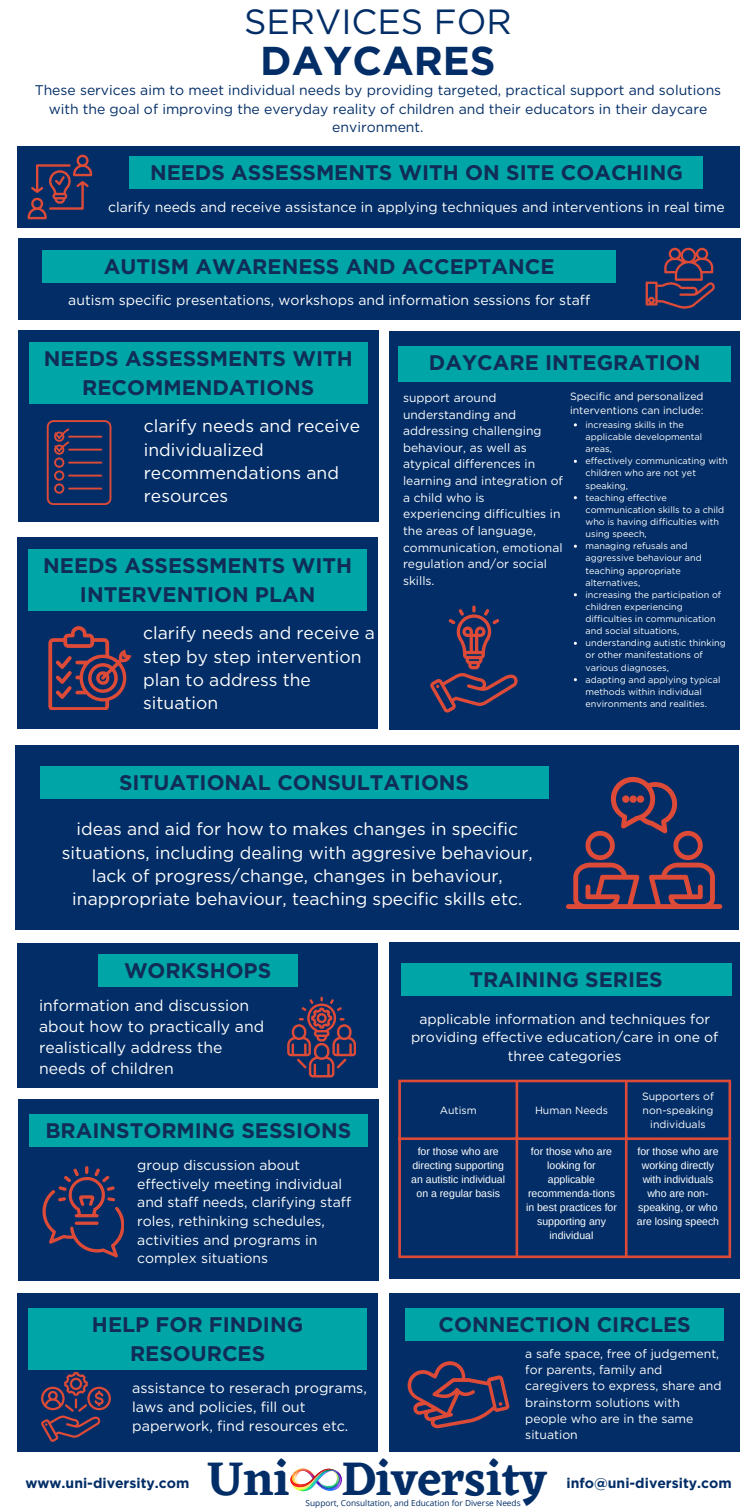
<style>
.page{position:relative;width:756px;height:1512px;background:#fff}
.page>*{position:absolute;margin:0;border:0;box-sizing:border-box;transform-origin:0 0}
.t1{font:600 48.65px "Eczar";color:#022d66}
.t2{font:700 40.25px "Gotham";color:#022d66}
.t3{font:35px "Gotham";color:#022d66}
.t4{font:700 21px/28.7px "Gotham";color:#102c57;text-align:center}
.t5{font:17.5px/23.4px "Gotham";color:#fff}
.t6{font:15.75px/21px "Gotham";color:#fff}
.t7{font:14.35px/19.2px "Gotham";color:#fff}
.t8{font:14px/18.6px "Gotham";color:#fff;text-align:center}
.t9{font:14px/18.6px "Gotham";color:#022d66;text-align:center}
.t10{font:700 14px "Gotham";color:#022d66}
.t11{font:12.25px/16.8px "Gotham";color:#fff}
.t12{font:10.5px/14px "Arimo";color:#fff;text-align:center}
.t13{font:10.5px/14px "Gotham";color:#fff;text-align:center}
.t14{font:9.1px/12.2px "Gotham";color:#fff}
.t15{font:8.4px "Open Sans";color:#022d66}
</style>
<div class="page">
<div style="left:389px;top:943px;width:351px;height:336px;background:#022d66"></div>
<div style="left:401px;top:964px;width:330px;height:32px;background:#00a5a7"></div>
<hr style="left:398px;top:1082px;width:3px;height:173px;background:#dd4b38">
<hr style="left:516px;top:1082px;width:2px;height:173px;background:#dd4b38">
<hr style="left:625px;top:1082px;width:3px;height:173px;background:#dd4b38">
<hr style="left:729px;top:1082px;width:2px;height:173px;background:#dd4b38">
<hr style="left:398px;top:1080px;width:333px;height:2px;background:#dd4b38">
<hr style="left:398px;top:1137px;width:333px;height:3px;background:#dd4b38">
<hr style="left:398px;top:1255px;width:333px;height:3px;background:#dd4b38">
<svg style="left:290px;top:1468px;width:52px;height:24px"></svg>
<div style="left:17px;top:538px;width:361px;height:191px;background:#022d66"></div>
<div style="left:28px;top:549px;width:339px;height:61px;background:#00a5a7"></div>
<svg style="left:48px;top:626px;width:83px;height:84px"></svg>
<div style="left:16px;top:745px;width:723px;height:184px;background:#022d66"></div>
<div style="left:40px;top:766px;width:509px;height:32px;background:#00a5a7"></div>
<svg style="left:566px;top:777px;width:156px;height:132px"></svg>
<div style="left:18px;top:331px;width:361px;height:191px;background:#022d66"></div>
<div style="left:29px;top:342px;width:339px;height:61px;background:#00a5a7"></div>
<svg style="left:47px;top:420px;width:64px;height:84px"></svg>
<div style="left:17px;top:943px;width:361px;height:145px;background:#022d66"></div>
<div style="left:98px;top:954px;width:199px;height:32px;background:#00a5a7"></div>
<svg style="left:287px;top:997px;width:68px;height:80px"></svg>
<div style="left:17px;top:1293px;width:361px;height:159px;background:#022d66"></div>
<div style="left:28px;top:1308px;width:339px;height:61px;background:#00a5a7"></div>
<svg style="left:41px;top:1372px;width:70px;height:70px"></svg>
<div style="left:389px;top:1293px;width:351px;height:159px;background:#022d66"></div>
<div style="left:405px;top:1308px;width:319px;height:33px;background:#00a5a7"></div>
<svg style="left:407px;top:1361px;width:103px;height:67px"></svg>
<div style="left:18px;top:1100px;width:361px;height:181px;background:#022d66"></div>
<div style="left:29px;top:1115px;width:339px;height:32px;background:#00a5a7"></div>
<svg style="left:43px;top:1166px;width:81px;height:91px"></svg>
<div style="left:18px;top:238px;width:723px;height:82px;background:#022d66"></div>
<div style="left:42px;top:250px;width:574px;height:32px;background:#00a5a7"></div>
<svg style="left:646px;top:248px;width:69px;height:60px"></svg>
<div style="left:389px;top:331px;width:351px;height:398px;background:#022d66"></div>
<div style="left:398px;top:347px;width:333px;height:35px;background:#00a5a7"></div>
<svg style="left:430px;top:605px;width:88px;height:108px"></svg>
<div style="left:17px;top:146px;width:722px;height:82px;background:#022d66"></div>
<div style="left:130px;top:156px;width:573px;height:33px;background:#00a5a7"></div>
<svg style="left:28px;top:155px;width:64px;height:64px"></svg>
<p class="t3" style="left:244px;top:0;width:269px">SERVICES FOR</p>
<p class="t2" style="left:260px;top:37px;width:237px">DAYCARES</p>
<p class="t9" style="left:35px;top:81px;width:688px">These services aim to meet individual needs by providing targeted, practical support and solutions</p>
<p class="t9" style="left:49px;top:99px;width:660px">with the goal of improving the everyday reality of children and their educators in their daycare environment.</p>
<p class="t4" style="left:150px;top:158px;width:534px">NEEDS ASSESSMENTS WITH ON SITE COACHING</p>
<p class="t8" style="left:108px;top:197px;width:618px">clarify needs and receive assistance in applying techniques and interventions in real time</p>
<p class="t4" style="left:104px;top:252px;width:452px">AUTISM AWARENESS AND ACCEPTANCE</p>
<h4 class="t8" style="left:68px;top:291px;width:523px">autism specific presentations, workshops and information sessions for staff</h4>
<h4 class="t4" style="left:44px;top:344px;width:310px">NEEDS ASSESSMENTS WITH<br>RECOMMENDATIONS</h4>
<p class="t5" style="left:144px;top:414px;width:218px">clarify needs and receive individualized recommendations and resources</p>
<p class="t4" style="left:43px;top:551px;width:310px">NEEDS ASSESSMENTS WITH<br>INTERVENTION PLAN</p>
<h4 class="t5" style="left:143px;top:621px;width:233px">clarify needs and receive a step by step intervention plan to address the situation</h4>
<h6 class="t4" style="left:429px;top:348px;width:273px">DAYCARE INTEGRATION</h6>
<p class="t11" style="left:403px;top:389px;width:161px">support around understanding and addressing challenging behaviour, as well as atypical differences in learning and integration of a child who is experiencing difficulties in the areas of language, communication, emotional regulation and/or social skills.</p>
<h4 class="t13" style="left:570px;top:389px;width:135px;text-align:left">Specific and personalized interventions can include:</h4>
<p class="t14" style="left:586px;top:419px;width:118px">increasing skills in the applicable developmental areas,</p>
<p class="t14" style="left:586px;top:455px;width:144px">effectively communicating with children who are not yet speaking,</p>
<h4 class="t14" style="left:586px;top:491px;width:140px">teaching effective communication skills to a child who is having difficulties with using speech,</h4>
<p class="t14" style="left:586px;top:540px;width:118px">managing refusals and aggressive behaviour and teaching appropriate alternatives,</p>
<p class="t14" style="left:586px;top:588px;width:137px">increasing the participation of children experiencing difficulties in communication and social situations,</p>
<p class="t14" style="left:586px;top:637px;width:142px">understanding autistic thinking or other manifestations of various diagnoses,</p>
<p class="t14" style="left:586px;top:673px;width:136px">adapting and applying typical methods within individual environments and realities.</p>
<p class="t4" style="left:119px;top:768px;width:351px">SITUATIONAL CONSULTATIONS</p>
<h5 class="t5" style="left:62px;top:817px;width:472px;text-align:center">ideas and aid for how to makes changes in specific situations, including dealing with aggresive behaviour, lack of progress/change, changes in behaviour, inappropriate behaviour, teaching specific skills etc.</h5>
<h5 class="t4" style="left:124px;top:956px;width:149px">WORKSHOPS</h5>
<h4 class="t6" style="left:39px;top:995px;width:227px">information and discussion about how to practically and realistically address the needs of children</h4>
<p class="t4" style="left:45px;top:1116px;width:307px">BRAINSTORMING SESSIONS</p>
<p class="t8" style="left:137px;top:1156px;width:215px;text-align:left">group discussion about effectively meeting individual and staff needs, clarifying staff roles, rethinking schedules, activities and programs in complex situations</p>
<p class="t4" style="left:92px;top:1310px;width:213px">HELP FOR FINDING<br>RESOURCES</p>
<p class="t7" style="left:132px;top:1378px;width:236px">assistance to reserach programs, laws and policies, fill out paperwork, find resources etc.</p>
<h3 class="t4" style="left:469px;top:965px;width:195px">TRAINING SERIES</h3>
<h2 class="t8" style="left:411px;top:1009px;width:309px">applicable information and techniques for providing effective education/care in one of three categories</h2>
<p class="t13" style="left:440px;top:1103px;width:38px">Autism</p>
<p class="t13" style="left:535px;top:1103px;width:75px">Human Needs</p>
<p class="t13" style="left:642px;top:1089px;width:73px">Supporters of non-speaking individuals</p>
<h4 class="t12" style="left:411px;top:1144px;width:95px">for those who are directing supporting an autistic individual on a regular basis</h4>
<p class="t12" style="left:526px;top:1144px;width:92px">for those who are looking for applicable recommenda-tions in best practices for supporting any individual</p>
<h4 class="t12" style="left:637px;top:1144px;width:84px">for those who are working directly with individuals who are non&shy;speaking, or who are losing speech</h4>
<p class="t4" style="left:439px;top:1310px;width:254px">CONNECTION CIRCLES</p>
<p class="t11" style="left:525px;top:1345px;width:198px">a safe space, free of judgement, for parents, family and caregivers to express, share and brainstorm solutions with people who are in the same situation</p>
<p class="t1" style="left:208px;top:1449px;width:84px">Uni</p>
<p class="t1" style="left:341px;top:1449px;width:207px">Diversity</p>
<h4 class="t10" style="left:25px;top:1475px;width:166px">www.uni-diversity.com</h4>
<h5 class="t10" style="left:567px;top:1475px;width:167px">info@uni-diversity.com</h5>
<p class="t15" style="left:306px;top:1497px;width:217px">Support, Consultation, and Education for Diverse Needs</p>
</div>
